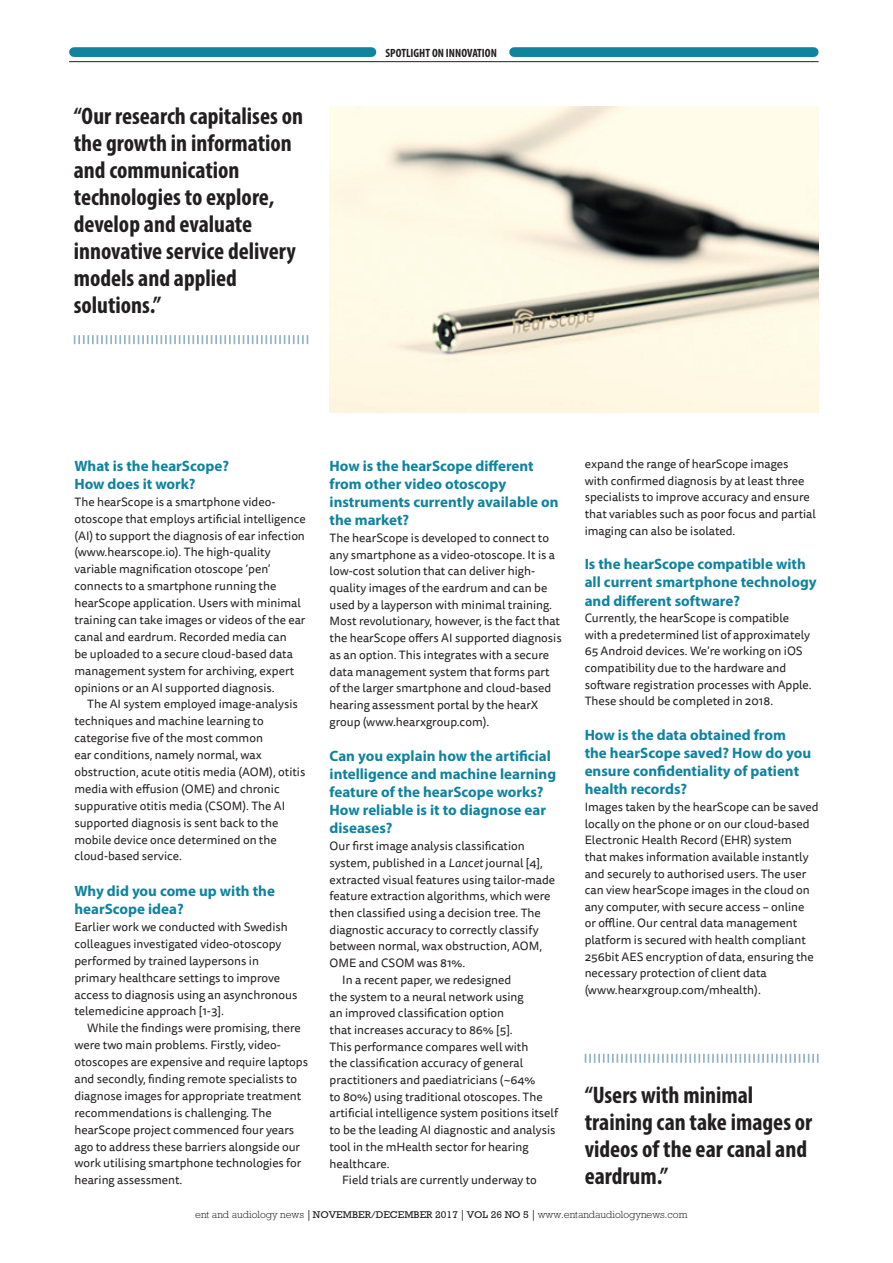
<style>
.page{position:relative;width:893px;height:1263px;background:#fff}
.page>*{position:absolute;margin:0;border:0;box-sizing:border-box;transform-origin:0 0}
.feature_Quote{font:700 condensed 24px/27px "Myriad Pro";color:#231f20}
.question_in_prof_dev{font:700 15px/18.1px "Myriad Pro";color:#0f83a0}
.feature_body_no_inde{font:12px/16.6px "Tisa Sans Pro";color:#231f20}
.feature_Body_Indent{font:12px/17px "Tisa Sans Pro";color:#231f20}
.t1{font:700 condensed 12px "Myriad Pro";color:#231f20}
.t2{font:300 10.5px "Rockwell";color:#231f20}
.s1{font-style:italic}
.s2{font-family:"Adobe Caslon Pro";font-weight:700}
.s3{font-weight:400;font-size:10.05px}
</style>
<div class="page">
<svg style="left:585px;top:1054px;width:234px;height:9px"></svg>
<img style="left:330px;top:106px;width:489px;height:306px">
<svg style="left:74px;top:335px;width:234px;height:9px"></svg>
<div style="left:74px;top:47px;width:297px;height:10px;background:#0f83a0"></div>
<div style="left:514px;top:47px;width:300px;height:10px;background:#0f83a0"></div>
<hr style="left:69px;top:61px;width:750px;height:1px;background:#231f20">
<p class="feature_Quote" style="left:74px;top:102px;width:231px">“Our research capitalises on the growth in information and communication technologies to explore, develop and evaluate innovative service delivery models and applied solutions.”</p>
<p class="t1" style="left:385px;top:45px;width:113px">SPOTLIGHT ON INNOVATION</p>
<p class="question_in_prof_dev" style="left:74px;top:456px;width:156px">What is the hearScope?<br>How does it work?</p>
<p class="feature_body_no_inde" style="left:74px;top:493px;width:233px">The hearScope is a smartphone video&shy;otoscope that employs artificial intelligence (AI) to support the diagnosis of ear infection (www.hearscope.io). The high-quality variable magnification otoscope ‘pen’ connects to a smartphone running the hearScope application. Users with minimal training can take images or videos of the ear canal and eardrum. Recorded media can<br>be uploaded to a secure cloud-based data management system for archiving, expert opinions or an AI supported diagnosis.</p>
<p class="feature_Body_Indent" style="left:74px;top:696px;width:232px;text-indent:13px">The AI system employed image-analysis techniques and machine learning to categorise five of the most common<br>ear conditions, namely normal, wax obstruction, acute otitis media (AOM), otitis media with effusion (OME) and chronic suppurative otitis media (CSOM). The AI supported diagnosis is sent back to the mobile device once determined on the cloud-based service.</p>
<p class="question_in_prof_dev" style="left:74px;top:881px;width:202px">Why did you come up with the hearScope idea?</p>
<p class="feature_body_no_inde" style="left:74px;top:919px;width:224px">Earlier work we conducted with Swedish colleagues investigated video-otoscopy performed by trained laypersons in primary healthcare settings to improve access to diagnosis using an asynchronous telemedicine approach [1-3].</p>
<p class="feature_Body_Indent" style="left:74px;top:1020px;width:235px;text-indent:13px">While the findings were promising, there were two main problems. Firstly, video&shy;otoscopes are expensive and require laptops and secondly, finding remote specialists to diagnose images for appropriate treatment recommendations is challenging. The hearScope project commenced four years ago to address these barriers alongside our work utilising smartphone technologies for hearing assessment.</p>
<p class="question_in_prof_dev" style="left:330px;top:456px;width:230px">How is the hearScope different from other video otoscopy instruments currently available on the market?</p>
<p class="feature_body_no_inde" style="left:330px;top:530px;width:234px">The hearScope is developed to connect to any smartphone as a video-otoscope. It is a low-cost solution that can deliver high&shy;quality images of the eardrum and can be used by a layperson with minimal training.<br>Most revolutionary, however, is the fact that the hearScope offers AI supported diagnosis as an option. This integrates with a secure data management system that forms part of the larger smartphone and cloud-based hearing assessment portal by the hearX group (www.hearxgroup.com).</p>
<p class="question_in_prof_dev" style="left:330px;top:746px;width:228px">Can you explain how the artificial intelligence and machine learning feature of the hearScope works?<br>How reliable is it to diagnose ear diseases?</p>
<p class="feature_body_no_inde" style="left:330px;top:838px;width:227px">Our first image analysis classification system, published in a <span class="s1">Lancet</span> journal [4], extracted visual features using tailor-made feature extraction algorithms, which were then classified using a decision tree. The diagnostic accuracy to correctly classify between normal, wax obstruction, AOM, OME and CSOM was 81%.</p>
<p class="feature_Body_Indent" style="left:330px;top:972px;width:230px;text-indent:13px">In a recent paper, we redesigned<br>the system to a neural network using<br>an improved classification option<br>that increases accuracy to 86% [5].<br>This performance compares well with<br>the classification accuracy of general practitioners and paediatricians (~64%<br>to 80%) using traditional otoscopes. The artificial intelligence system positions itself to be the leading AI diagnostic and analysis tool in the mHealth sector for hearing healthcare.</p>
<p class="feature_Body_Indent" style="left:342px;top:1172px;width:196px">Field trials are currently underway to</p>
<p class="feature_Body_Indent" style="left:585px;top:456px;width:233px">expand the range of hearScope images<br>with confirmed diagnosis by at least three specialists to improve accuracy and ensure that variables such as poor focus and partial imaging can also be isolated.</p>
<p class="question_in_prof_dev" style="left:585px;top:555px;width:233px">Is the hearScope compatible with all current smartphone technology and different software?</p>
<p class="feature_body_no_inde" style="left:585px;top:610px;width:229px">Currently, the hearScope is compatible with a predetermined list of approximately 65 Android devices. We’re working on iOS compatibility due to the hardware and software registration processes with Apple.<br>These should be completed in 2018.</p>
<p class="question_in_prof_dev" style="left:585px;top:725px;width:228px">How is the data obtained from the hearScope saved? How do you ensure confidentiality of patient health records?</p>
<p class="feature_body_no_inde" style="left:585px;top:799px;width:235px">Images taken by the hearScope can be saved locally on the phone or on our cloud-based Electronic Health Record (EHR) system<br>that makes information available instantly and securely to authorised users. The user can view hearScope images in the cloud on any computer, with secure access – online or offline. Our central data management platform is secured with health compliant 256bit AES encryption of data, ensuring the necessary protection of client data (www.hearxgroup.com/mhealth).</p>
<p class="feature_Quote" style="left:585px;top:1081px;width:229px">“Users with minimal training can take images or videos of the ear canal and eardrum.”</p>
<p class="t2" style="left:195px;top:1208px;width:494px">ent and audiology news <span class="s2">|</span> <span class="s3">NOVEMBER/DECEMBER 2017</span> <span class="s2">|</span> <span class="s3">VOL 26 NO 5</span> <span class="s2">|</span> www.entandaudiologynews.com</p>
</div>
